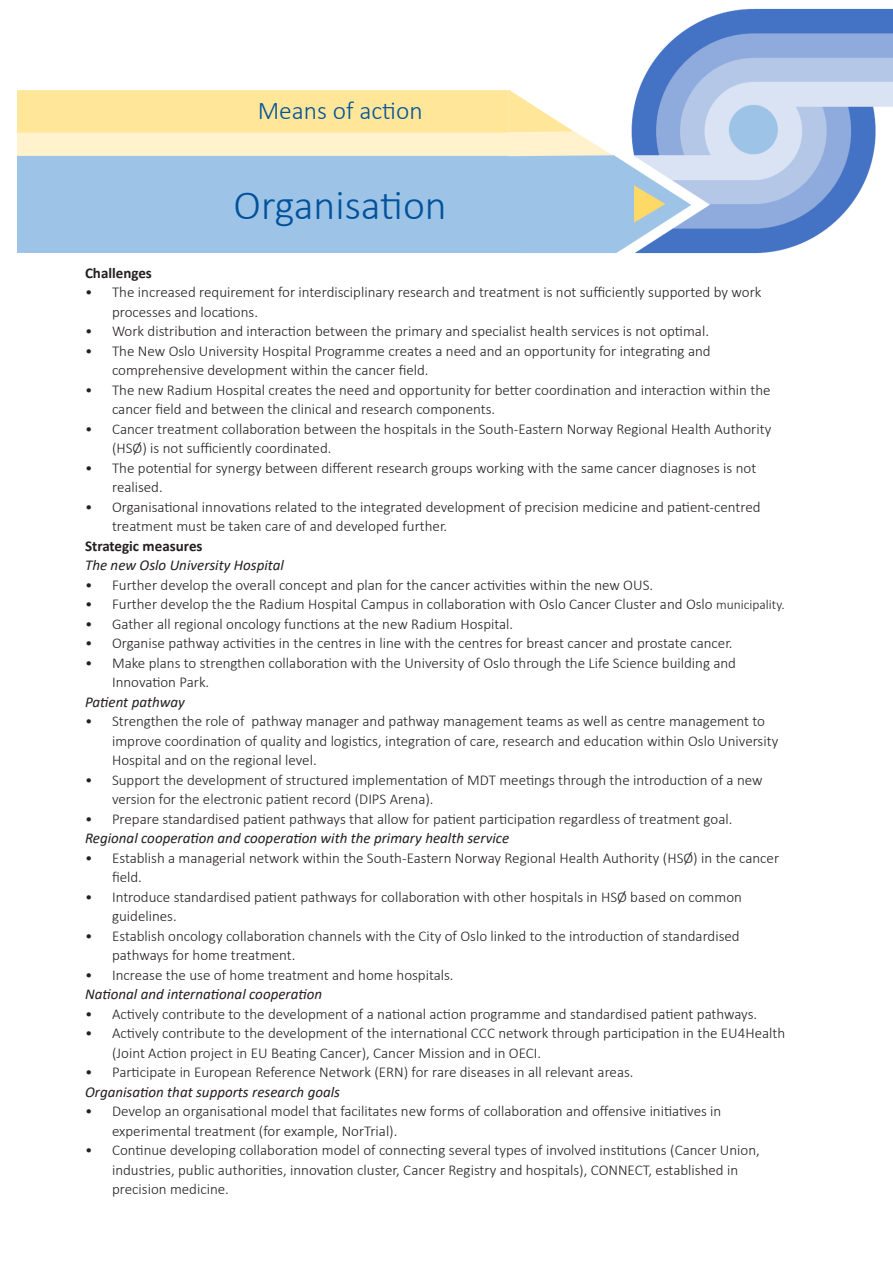
<style>
.page{position:relative;width:893px;height:1263px;background:#fff}
.page>*{position:absolute;margin:0;border:0;box-sizing:border-box;transform-origin:0 0}
.t1{font:300 42px "Calibri";color:#01529b}
.t2{font:300 25.5px "Calibri";color:#01529b}
.t3{font:300 15px/19.5px "Calibri";color:#231f20}
.t4{font:italic 15px "Calibri";color:#231f20}
.t5{font:700 15px "Calibri";color:#231f20}
.s1{font-size:13.5px}
</style>
<div class="page">
<div style="left:17px;top:157px;width:504px;height:96px;background:#9dc3e6"></div>
<img style="left:521px;top:8px;width:372px;height:246px">
<svg style="left:17px;top:89px;width:598px;height:68px;background:#fdecb5"></svg>
<p class="t2" style="left:258px;top:94px;width:166px">Means of action</p>
<p class="t1" style="left:234px;top:179px;width:215px">Organisation</p>
<p class="t5" style="left:85px;top:262px;width:68px">Challenges</p>
<p class="t3" style="left:112px;top:282px;width:651px;text-indent:-27px">• The increased requirement for interdisciplinary research and treatment is not sufficiently supported by work processes and locations.</p>
<p class="t3" style="left:85px;top:321px;width:625px">• Work distribution and interaction between the primary and specialist health services is not optimal.</p>
<p class="t3" style="left:112px;top:341px;width:600px;text-indent:-27px">• The New Oslo University Hospital Programme creates a need and an opportunity for integrating and comprehensive development within the cancer field.</p>
<p class="t3" style="left:112px;top:380px;width:660px;text-indent:-27px">• The new Radium Hospital creates the need and opportunity for better coordination and interaction within the cancer field and between the clinical and research components.</p>
<p class="t3" style="left:112px;top:419px;width:661px;text-indent:-27px">• Cancer treatment collaboration between the hospitals in the South-Eastern Norway Regional Health Authority (HSØ) is not sufficiently coordinated.</p>
<p class="t3" style="left:112px;top:458px;width:646px;text-indent:-27px">• The potential for synergy between different research groups working with the same cancer diagnoses is not realised.</p>
<p class="t3" style="left:112px;top:497px;width:650px;text-indent:-27px">• Organisational innovations related to the integrated development of precision medicine and patient-centred treatment must be taken care of and developed further.</p>
<p class="t5" style="left:85px;top:535px;width:119px">Strategic measures</p>
<p class="t4" style="left:85px;top:555px;width:200px">The new Oslo University Hospital</p>
<p class="t3" style="left:85px;top:575px;width:570px">• Further develop the overall concept and plan for the cancer activities within the new OUS.</p>
<p class="t3" style="left:85px;top:594px;width:701px">• Further develop the the Radium Hospital Campus in collaboration with Oslo Cancer Cluster and Oslo <span class="s1">municipality.</span></p>
<p class="t3" style="left:85px;top:614px;width:430px">• Gather all regional oncology functions at the new Radium Hospital.</p>
<p class="t3" style="left:85px;top:633px;width:649px">• Organise pathway activities in the centres in line with the centres for breast cancer and prostate cancer.</p>
<p class="t3" style="left:112px;top:653px;width:626px;text-indent:-27px">• Make plans to strengthen collaboration with the University of Oslo through the Life Science building and<br>Innovation Park.</p>
<p class="t4" style="left:85px;top:691px;width:101px">Patient pathway</p>
<p class="t3" style="left:112px;top:711px;width:668px;text-indent:-27px">• Strengthen the role of pathway manager and pathway management teams as well as centre management to improve coordination of quality and logistics, integration of care, research and education within Oslo University<br>Hospital and on the regional level.</p>
<p class="t3" style="left:112px;top:770px;width:652px;text-indent:-27px">• Support the development of structured implementation of MDT meetings through the introduction of a new version for the electronic patient record (DIPS Arena).</p>
<p class="t3" style="left:85px;top:809px;width:649px">• Prepare standardised patient pathways that allow for patient participation regardless of treatment goal.</p>
<p class="t4" style="left:85px;top:828px;width:426px">Regional cooperation and cooperation with the primary health service</p>
<p class="t3" style="left:112px;top:848px;width:669px;text-indent:-27px">• Establish a managerial network within the South-Eastern Norway Regional Health Authority (HSØ) in the cancer field.</p>
<p class="t3" style="left:112px;top:887px;width:631px;text-indent:-27px">• Introduce standardised patient pathways for collaboration with other hospitals in HSØ based on common guidelines.</p>
<p class="t3" style="left:112px;top:926px;width:629px;text-indent:-27px">• Establish oncology collaboration channels with the City of Oslo linked to the introduction of standardised pathways for home treatment.</p>
<p class="t3" style="left:85px;top:965px;width:370px">• Increase the use of home treatment and home hospitals.</p>
<p class="t4" style="left:85px;top:984px;width:239px">National and international cooperation</p>
<p class="t3" style="left:85px;top:1004px;width:674px">• Actively contribute to the development of a national action programme and standardised patient pathways.</p>
<p class="t3" style="left:112px;top:1023px;width:675px;text-indent:-27px">• Actively contribute to the development of the international CCC network through participation in the EU4Health (Joint Action project in EU Beating Cancer), Cancer Mission and in OECI.</p>
<p class="t3" style="left:85px;top:1062px;width:550px">• Participate in European Reference Network (ERN) for rare diseases in all relevant areas.</p>
<p class="t4" style="left:85px;top:1081px;width:257px">Organisation that supports research goals</p>
<p class="t3" style="left:112px;top:1101px;width:611px;text-indent:-27px">• Develop an organisational model that facilitates new forms of collaboration and offensive initiatives in experimental treatment (for example, NorTrial).</p>
<p class="t3" style="left:112px;top:1140px;width:649px;text-indent:-27px">• Continue developing collaboration model of connecting several types of involved institutions (Cancer Union, industries, public authorities, innovation cluster, Cancer Registry and hospitals), CONNECT, established in precision medicine.</p>
</div>
